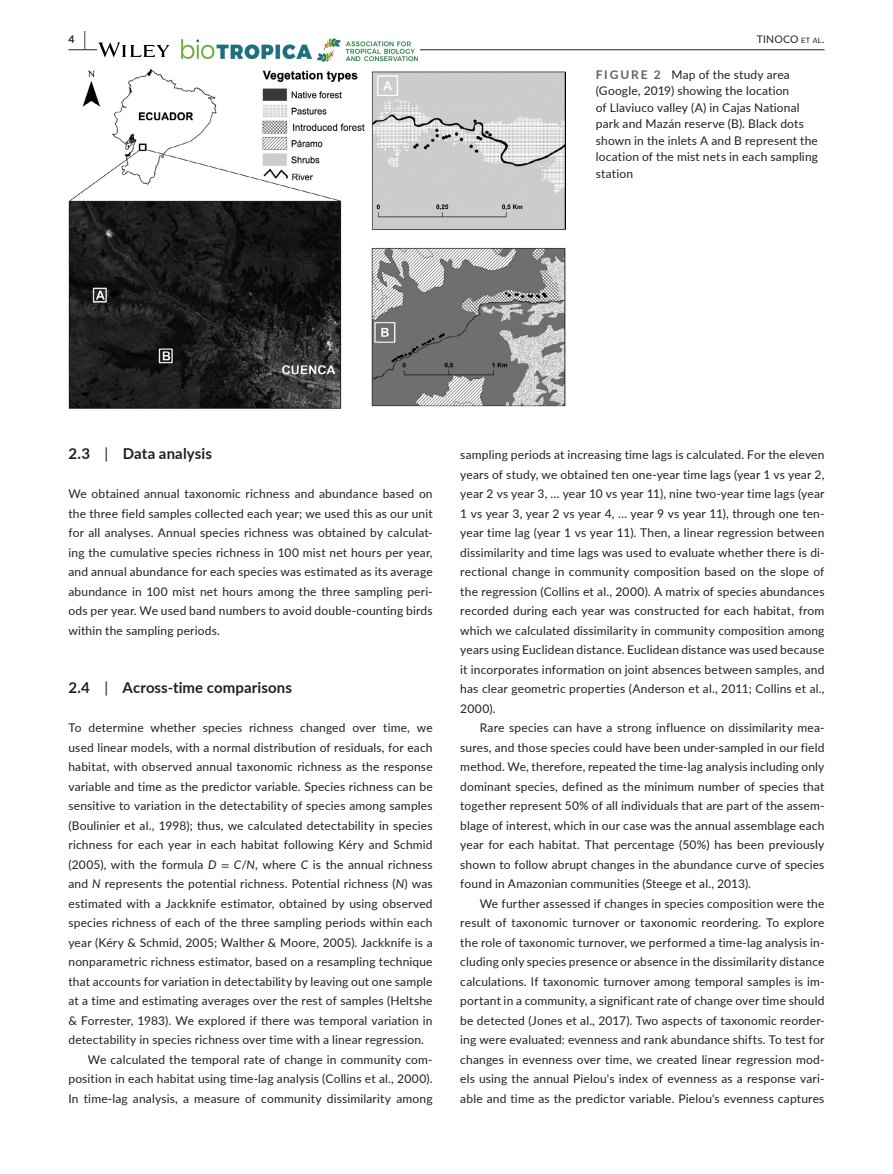
<style>
.page{position:relative;width:893px;height:1174px;background:#fff}
.page>*{position:absolute;margin:0;border:0;box-sizing:border-box;transform-origin:0 0}
.t1{font:700 15px "Lato";letter-spacing:.005em;color:#231f20}
.t2{font:12px/19.5px "Lato";letter-spacing:.015em;color:#231f20;text-align:justify}
.t3{font:10.5px "Lato";letter-spacing:.02em;color:#231f20}
.t4{font:700 10.5px "Lato";color:#231f20}
.s1{font-size:19.5px}
.s2{font-size:7.35px}
.s3{font-weight:700;color:#636366}
.s4{font-weight:400}
.s5{font-style:italic}
.s6{font-family:"STIX"}
</style>
<div class="page">
<hr style="left:68px;top:49px;width:756px;height:1px;background:#231f20">
<div style="left:97px;top:36px;width:322px;height:27px;background:#fff"></div>
<img style="left:181px;top:40px;width:130px;height:18px">
<img style="left:345px;top:41px;width:72px;height:19px">
<img style="left:318px;top:39px;width:23px;height:22px">
<svg style="left:98px;top:42px;width:72px;height:15px"></svg>
<img style="left:68px;top:69px;width:498px;height:340px">
<p class="t4" style="left:68px;top:31px;width:19px">4 <span class="s1">|</span></p>
<p class="t3" style="left:757px;top:31px;width:69px">TINOCO <span class="s2">et al</span>.</p>
<p class="t2" style="left:596px;top:66px;width:224px;line-height:16.5px;text-align:left"><span class="s3">FIGURE 2</span> Map of the study area (Google, 2019) showing the location<br>of Llaviuco valley (A) in Cajas National park and Mazán reserve (B). Black dots shown in the inlets A and B represent the location of the mist nets in each sampling station</p>
<p class="t1" style="left:68px;top:443px;width:145px">2.3 <span class="s4">|</span> Data analysis</p>
<p class="t2" style="left:68px;top:483px;width:366px">We obtained annual taxonomic richness and abundance based on the three field samples collected each year; we used this as our unit for all analyses. Annual species richness was obtained by calculat&shy;ing the cumulative species richness in 100 mist net hours per year, and annual abundance for each species was estimated as its average abundance in 100 mist net hours among the three sampling peri&shy;ods per year. We used band numbers to avoid double-counting birds within the sampling periods.</p>
<p class="t1" style="left:68px;top:677px;width:225px">2.4 <span class="s4">|</span> Across-time comparisons</p>
<p class="t2" style="left:68px;top:717px;width:366px">To determine whether species richness changed over time, we</p>
<p class="t2" style="left:68px;top:737px;width:366px">used linear models, with a normal distribution of residuals, for each</p>
<p class="t2" style="left:68px;top:756px;width:366px">habitat, with observed annual taxonomic richness as the response</p>
<p class="t2" style="left:68px;top:776px;width:366px">variable and time as the predictor variable. Species richness can be</p>
<p class="t2" style="left:68px;top:795px;width:366px">sensitive to variation in the detectability of species among samples</p>
<p class="t2" style="left:68px;top:815px;width:366px">(Boulinier et al., 1998); thus, we calculated detectability in species</p>
<p class="t2" style="left:68px;top:834px;width:366px">richness for each year in each habitat following Kéry and Schmid</p>
<p class="t2" style="left:68px;top:854px;width:366px">(2005), with the formula <span class="s5">D</span> <span class="s6">=</span> <span class="s5">C</span>/<span class="s5">N</span>, where <span class="s5">C</span> is the annual richness</p>
<p class="t2" style="left:68px;top:873px;width:366px">and <span class="s5">N</span> represents the potential richness. Potential richness (<span class="s5">N</span>) was</p>
<p class="t2" style="left:68px;top:893px;width:366px">estimated with a Jackknife estimator, obtained by using observed</p>
<p class="t2" style="left:68px;top:912px;width:366px">species richness of each of the three sampling periods within each</p>
<p class="t2" style="left:68px;top:932px;width:366px">year (Kéry &amp; Schmid, 2005; Walther &amp; Moore, 2005). Jackknife is a</p>
<p class="t2" style="left:68px;top:951px;width:366px">nonparametric richness estimator, based on a resampling technique</p>
<p class="t2" style="left:68px;top:971px;width:366px">that accounts for variation in detectability by leaving out one sample</p>
<p class="t2" style="left:68px;top:990px;width:366px">at a time and estimating averages over the rest of samples (Heltshe</p>
<p class="t2" style="left:68px;top:1010px;width:366px">&amp; Forrester, 1983). We explored if there was temporal variation in</p>
<p class="t2" style="left:68px;top:1029px;width:357px">detectability in species richness over time with a linear regression.</p>
<p class="t2" style="left:88px;top:1049px;width:346px">We calculated the temporal rate of change in community com-</p>
<p class="t2" style="left:68px;top:1068px;width:366px">position in each habitat using time-lag analysis (Collins et al., 2000).</p>
<p class="t2" style="left:68px;top:1088px;width:366px">In time-lag analysis, a measure of community dissimilarity among</p>
<p class="t2" style="left:460px;top:444px;width:366px">sampling periods at increasing time lags is calculated. For the eleven years of study, we obtained ten one-year time lags (year 1 vs year 2, year 2 vs year 3, … year 10 vs year 11), nine two-year time lags (year 1 vs year 3, year 2 vs year 4, … year 9 vs year 11), through one ten&shy;year time lag (year 1 vs year 11). Then, a linear regression between dissimilarity and time lags was used to evaluate whether there is di&shy;rectional change in community composition based on the slope of the regression (Collins et al., 2000). A matrix of species abundances recorded during each year was constructed for each habitat, from which we calculated dissimilarity in community composition among years using Euclidean distance. Euclidean distance was used because it incorporates information on joint absences between samples, and has clear geometric properties (Anderson et al., 2011; Collins et al., 2000).</p>
<p class="t2" style="left:460px;top:717px;width:366px;text-indent:20px">Rare species can have a strong influence on dissimilarity mea&shy;sures, and those species could have been under-sampled in our field method. We, therefore, repeated the time-lag analysis including only dominant species, defined as the minimum number of species that together represent 50% of all individuals that are part of the assem&shy;blage of interest, which in our case was the annual assemblage each year for each habitat. That percentage (50%) has been previously shown to follow abrupt changes in the abundance curve of species found in Amazonian communities (Steege et al., 2013).</p>
<p class="t2" style="left:460px;top:893px;width:366px;text-indent:20px">We further assessed if changes in species composition were the result of taxonomic turnover or taxonomic reordering. To explore the role of taxonomic turnover, we performed a time-lag analysis in&shy;cluding only species presence or absence in the dissimilarity distance calculations. If taxonomic turnover among temporal samples is im&shy;portant in a community, a significant rate of change over time should be detected (Jones et al., 2017). Two aspects of taxonomic reorder&shy;ing were evaluated: evenness and rank abundance shifts. To test for changes in evenness over time, we created linear regression mod&shy;els using the annual Pielou's index of evenness as a response vari&shy;able and time as the predictor variable. Pielou's evenness captures</p>
</div>
